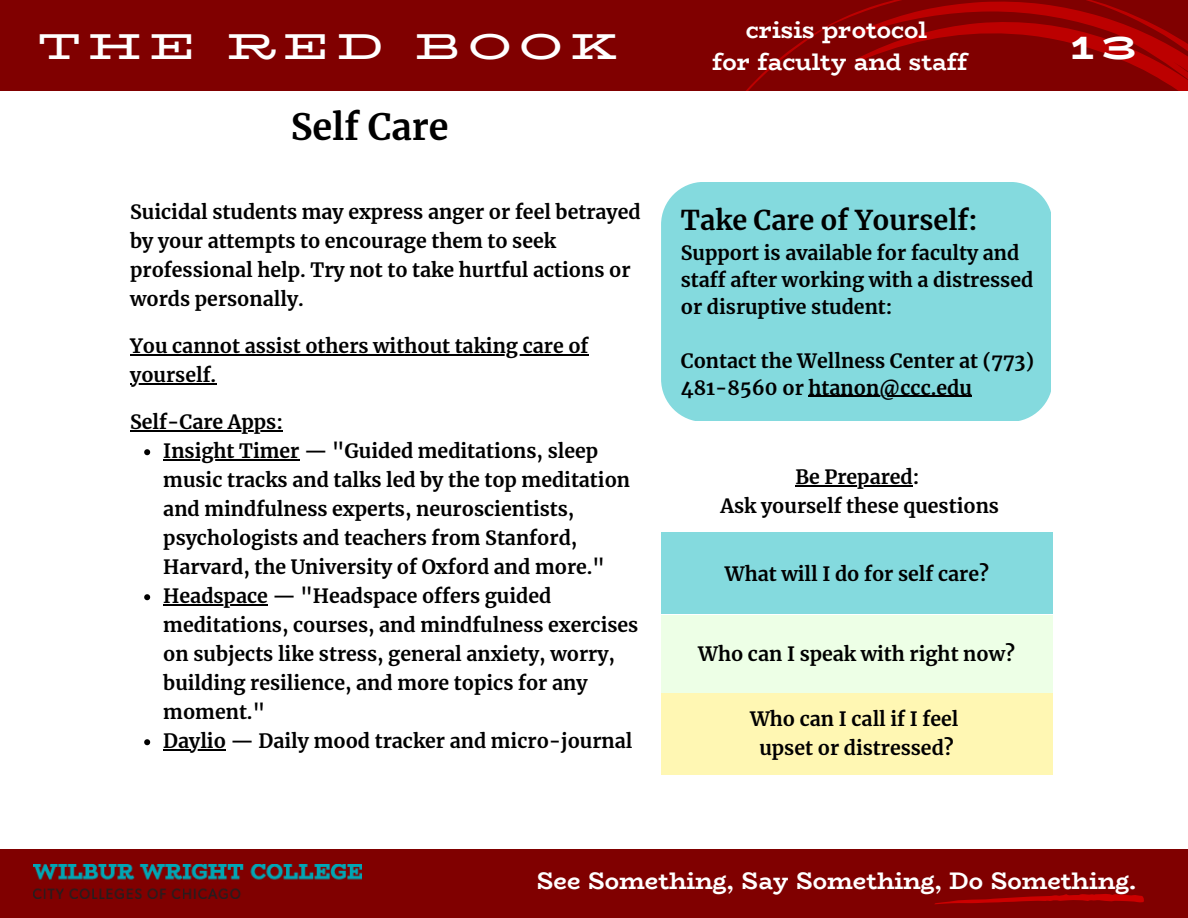
<style>
.page{position:relative;width:1188px;height:918px;background:#800000}
.page>*{position:absolute;margin:0;border:0;box-sizing:border-box;transform-origin:0 0}
.t1{font:700 36px "Bio Rhyme Expanded";letter-spacing:.21em;color:#fff}
.t2{font:700 36px "Merriweather";color:#000}
.t3{font:800 36px "Bio Rhyme Expanded";color:#fff}
.t4{font:700 27px "Merriweather";color:#000}
.t5{font:700 24px "Bio Rhyme";color:#fff}
.t6{font:700 19.5px/29px "Merriweather";color:#000}
</style>
<div class="page">
<svg style="left:625px;top:0;width:563px;height:92px"></svg>
<div style="left:0;top:92px;width:1188px;height:757px;background:#fff"></div>
<svg style="left:144px;top:449px;width:6px;height:6px"></svg>
<hr style="left:163px;top:459px;width:136px;height:1px;background:#000">
<svg style="left:144px;top:594px;width:6px;height:6px"></svg>
<hr style="left:163px;top:604px;width:105px;height:1px;background:#000">
<svg style="left:144px;top:739px;width:6px;height:6px"></svg>
<hr style="left:163px;top:749px;width:63px;height:1px;background:#000">
<hr style="left:130px;top:354px;width:459px;height:1px;background:#000">
<hr style="left:130px;top:383px;width:86px;height:1px;background:#000">
<hr style="left:130px;top:430px;width:153px;height:1px;background:#000">
<div style="left:661px;top:182px;width:389px;height:238px;background:#84dade"></div>
<hr style="left:808px;top:396px;width:164px;height:1px;background:#000">
<div style="left:661px;top:693px;width:392px;height:81px;background:#fff7b3"></div>
<div style="left:661px;top:615px;width:391px;height:77px;background:#edffe6"></div>
<div style="left:661px;top:532px;width:391px;height:82px;background:#84dade"></div>
<img style="left:34px;top:865px;width:327px;height:34px">
<svg style="left:935px;top:894px;width:209px;height:10px"></svg>
<hr style="left:795px;top:485px;width:118px;height:1px;background:#000">
<h1 class="t1" style="left:38px;top:18px;width:580px">THE RED BOOK</h1>
<h1 class="t2" style="left:291px;top:104px;width:159px">Self Care</h1>
<p class="t6" style="left:130px;top:198px;width:512px">Suicidal students may express anger or feel betrayed by your attempts to encourage them to seek professional help. Try not to take hurtful actions or words personally.</p>
<p class="t6" style="left:130px;top:332px;width:460px">You cannot assist others without taking care of yourself.</p>
<p class="t6" style="left:130px;top:408px;width:154px">Self-Care Apps:</p>
<p class="t6" style="left:163px;top:437px;width:477px">Insight Timer — "Guided meditations, sleep music tracks and talks led by the top meditation and mindfulness experts, neuroscientists, psychologists and teachers from Stanford, Harvard, the University of Oxford and more." Headspace — "Headspace offers guided meditations, courses, and mindfulness exercises on subjects like stress, general anxiety, worry, building resilience, and more topics for any moment."<br>Daylio — Daily mood tracker and micro-journal</p>
<p class="t5" style="left:746px;top:11px;width:183px">crisis protocol</p>
<p class="t5" style="left:712px;top:43px;width:257px">for faculty and staff</p>
<h1 class="t3" style="left:1070px;top:18px;width:69px">13</h1>
<h2 class="t4" style="left:681px;top:204px;width:298px">Take Care of Yourself:</h2>
<p class="t6" style="left:681px;top:239px;width:354px;line-height:27px">Support is available for faculty and staff after working with a distressed or disruptive student:</p>
<p class="t6" style="left:681px;top:347px;width:355px;line-height:27px">Contact the Wellness Center at (773)<br>481-8560 or htanon@ccc.edu</p>
<p class="t6" style="left:720px;top:463px;width:280px;text-align:center">Be Prepared:<br>Ask yourself these questions</p>
<p class="t6" style="left:725px;top:559px;width:266px">What will I do for self care?</p>
<p class="t6" style="left:698px;top:640px;width:318px">Who can I speak with right now?</p>
<p class="t6" style="left:750px;top:704px;width:210px;text-align:center">Who can I call if I feel upset or distressed?</p>
<p class="t5" style="left:537px;top:862px;width:601px">See Something, Say Something, Do Something.</p>
</div>
